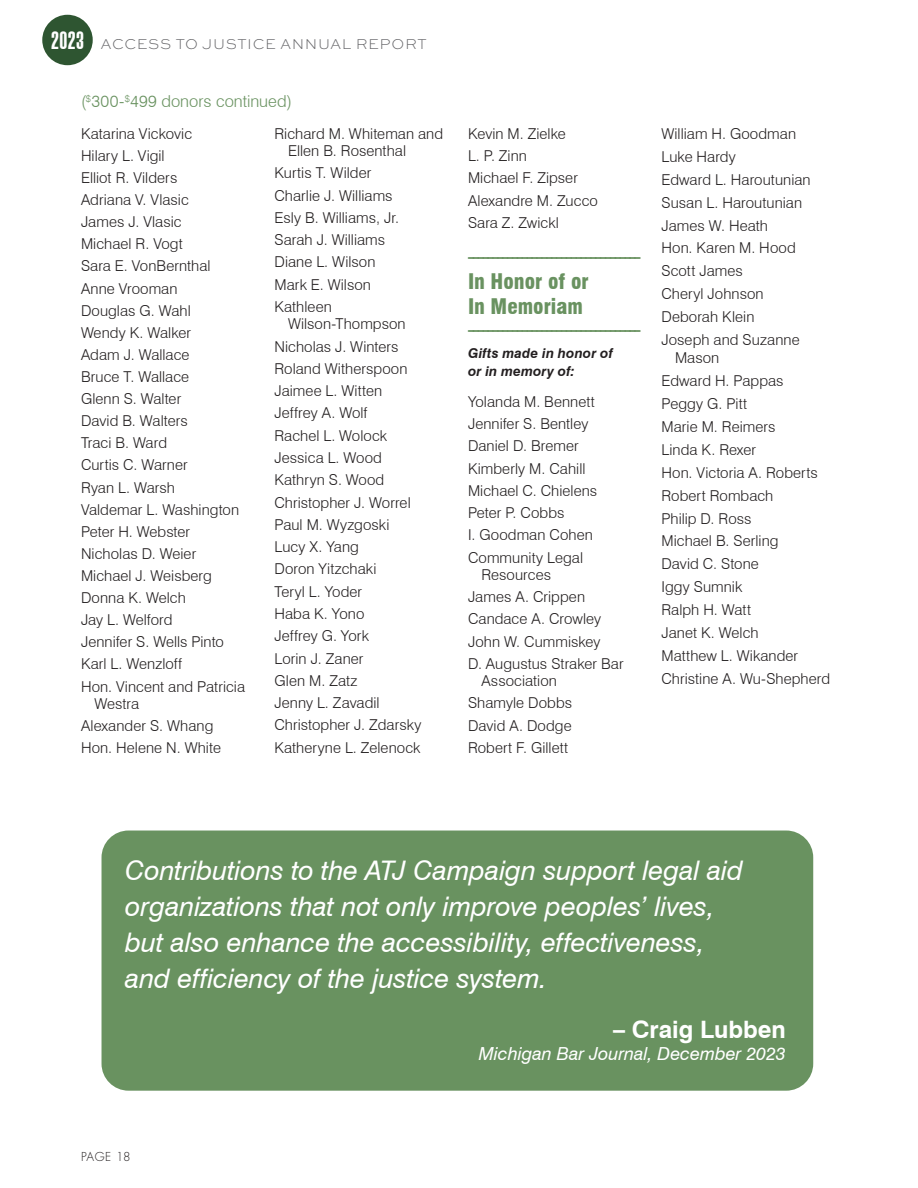
<style>
.page{position:relative;width:918px;height:1188px;background:#fff}
.page>*{position:absolute;margin:0;border:0;box-sizing:border-box;transform-origin:0 0}
.t1{font:italic 27px/36px "Swiss 721 BT";letter-spacing:-.005em;color:#fff}
.t2{font:700 24px "Swiss 721 BT";color:#fff}
.t3{font:900 condensed 21px "Swiss 721 BT";color:#699260}
.t4{font:italic 18px "Swiss 721 BT";color:#fff}
.t5{font:300 16.5px "Swiss 721 BT";color:#699260}
.t6{font:300 15px/17.2px "Swiss 721 BT";letter-spacing:.005em;color:#231f20}
.t7{font:300 expanded 15px "Sweet Sans Pro";letter-spacing:.035em;color:#636366}
.t8{font:italic 700 13.5px/17.2px "Swiss 721 BT";letter-spacing:.01em;color:#231f20}
.t9{font:900 condensed 12.3px "Swiss 721 BT";color:#699260}
.t10{font:300 12px "Futura Std";letter-spacing:.015em;color:#231f20}
.s1{font-family:"Swiss 911 BT";font-weight:900;font-stretch:extra-condensed;font-size:24px;color:#fff}
</style>
<div class="page">
<div style="left:42px;top:15px;width:51px;height:50px;background:#2e5531;border-radius:50%"></div>
<div style="left:102px;top:831px;width:711px;height:260px;background:#699260;border-radius:27px"></div>
<p class="t7" style="left:51px;top:34px;width:377px"><span class="s1">2023</span> ACCESS TO JUSTICE ANNUAL REPORT</p>
<p class="t5" style="left:81px;top:91px;width:212px">(<sup>$</sup>300-<sup>$</sup>499 donors continued)</p>
<p class="t6" style="left:81px;top:125px;width:113px">Katarina Vickovic</p>
<p class="t6" style="left:81px;top:147px;width:85px">Hilary L. Vigil</p>
<p class="t6" style="left:81px;top:169px;width:98px">Elliot R. Vilders</p>
<p class="t6" style="left:81px;top:191px;width:109px">Adriana V. Vlasic</p>
<p class="t6" style="left:81px;top:213px;width:102px">James J. Vlasic</p>
<p class="t6" style="left:81px;top:235px;width:103px">Michael R. Vogt</p>
<p class="t6" style="left:81px;top:257px;width:131px">Sara E. VonBernthal</p>
<p class="t6" style="left:81px;top:280px;width:98px">Anne Vrooman</p>
<p class="t6" style="left:81px;top:302px;width:111px">Douglas G. Wahl</p>
<p class="t6" style="left:81px;top:324px;width:112px">Wendy K. Walker</p>
<p class="t6" style="left:81px;top:346px;width:110px">Adam J. Wallace</p>
<p class="t6" style="left:81px;top:368px;width:110px">Bruce T. Wallace</p>
<p class="t6" style="left:81px;top:390px;width:102px">Glenn S. Walter</p>
<p class="t6" style="left:81px;top:412px;width:108px">David B. Walters</p>
<p class="t6" style="left:81px;top:434px;width:88px">Traci B. Ward</p>
<p class="t6" style="left:81px;top:456px;width:108px">Curtis C. Warner</p>
<p class="t6" style="left:81px;top:478px;width:96px">Ryan L. Warsh</p>
<p class="t6" style="left:81px;top:501px;width:160px">Valdemar L. Washington</p>
<p class="t6" style="left:81px;top:523px;width:111px">Peter H. Webster</p>
<p class="t6" style="left:81px;top:545px;width:117px">Nicholas D. Weier</p>
<p class="t6" style="left:81px;top:567px;width:132px">Michael J. Weisberg</p>
<p class="t6" style="left:81px;top:589px;width:106px">Donna K. Welch</p>
<p class="t6" style="left:81px;top:611px;width:93px">Jay L. Welford</p>
<p class="t6" style="left:81px;top:633px;width:144px">Jennifer S. Wells Pinto</p>
<p class="t6" style="left:81px;top:655px;width:103px">Karl L. Wenzloff</p>
<p class="t6" style="left:94px;top:678px;width:152px;text-indent:-14px">Hon. Vincent and Patricia<br>Westra</p>
<p class="t6" style="left:81px;top:717px;width:134px">Alexander S. Whang</p>
<p class="t6" style="left:81px;top:739px;width:141px">Hon. Helene N. White</p>
<p class="t6" style="left:288px;top:125px;width:157px;text-indent:-14px">Richard M. Whiteman and<br>Ellen B. Rosenthal</p>
<p class="t6" style="left:274px;top:164px;width:98px">Kurtis T. Wilder</p>
<p class="t6" style="left:274px;top:187px;width:120px">Charlie J. Williams</p>
<p class="t6" style="left:274px;top:209px;width:126px">Esly B. Williams, Jr.</p>
<p class="t6" style="left:274px;top:231px;width:112px">Sarah J. Williams</p>
<p class="t6" style="left:274px;top:253px;width:102px">Diane L. Wilson</p>
<p class="t6" style="left:274px;top:276px;width:98px">Mark E. Wilson</p>
<p class="t6" style="left:288px;top:298px;width:119px;text-indent:-14px">Kathleen<br>Wilson-Thompson</p>
<p class="t6" style="left:274px;top:337px;width:126px">Nicholas J. Winters</p>
<p class="t6" style="left:274px;top:360px;width:134px">Roland Witherspoon</p>
<p class="t6" style="left:274px;top:382px;width:109px">Jaimee L. Witten</p>
<p class="t6" style="left:274px;top:404px;width:95px">Jeffrey A. Wolf</p>
<p class="t6" style="left:274px;top:427px;width:114px">Rachel L. Wolock</p>
<p class="t6" style="left:274px;top:449px;width:109px">Jessica L. Wood</p>
<p class="t6" style="left:274px;top:471px;width:111px">Kathryn S. Wood</p>
<p class="t6" style="left:274px;top:494px;width:138px">Christopher J. Worrel</p>
<p class="t6" style="left:274px;top:516px;width:116px">Paul M. Wyzgoski</p>
<p class="t6" style="left:274px;top:538px;width:86px">Lucy X. Yang</p>
<p class="t6" style="left:274px;top:560px;width:103px">Doron Yitzchaki</p>
<p class="t6" style="left:274px;top:583px;width:89px">Teryl L. Yoder</p>
<p class="t6" style="left:274px;top:605px;width:91px">Haba K. Yono</p>
<p class="t6" style="left:274px;top:627px;width:96px">Jeffrey G. York</p>
<p class="t6" style="left:274px;top:650px;width:91px">Lorin J. Zaner</p>
<p class="t6" style="left:274px;top:672px;width:85px">Glen M. Zatz</p>
<p class="t6" style="left:274px;top:694px;width:107px">Jenny L. Zavadil</p>
<p class="t6" style="left:274px;top:716px;width:149px">Christopher J. Zdarsky</p>
<p class="t6" style="left:274px;top:739px;width:147px">Katheryne L. Zelenock</p>
<p class="t6" style="left:468px;top:125px;width:99px">Kevin M. Zielke</p>
<p class="t6" style="left:468px;top:147px;width:60px">L. P. Zinn</p>
<p class="t6" style="left:468px;top:169px;width:111px">Michael F. Zipser</p>
<p class="t6" style="left:468px;top:192px;width:132px">Alexandre M. Zucco</p>
<p class="t6" style="left:468px;top:214px;width:92px">Sara Z. Zwickl</p>
<p class="t9" style="left:468px;top:245px;width:174px">___________________________________</p>
<p class="t3" style="left:468px;top:268px;width:122px">In Honor of or</p>
<p class="t3" style="left:468px;top:294px;width:116px">In Memoriam</p>
<p class="t9" style="left:468px;top:317px;width:174px">___________________________________</p>
<p class="t8" style="left:468px;top:345px;width:146px">Gifts made in honor of or in memory of:</p>
<p class="t6" style="left:468px;top:393px;width:128px">Yolanda M. Bennett</p>
<p class="t6" style="left:468px;top:415px;width:122px">Jennifer S. Bentley</p>
<p class="t6" style="left:468px;top:437px;width:112px">Daniel D. Bremer</p>
<p class="t6" style="left:468px;top:460px;width:119px">Kimberly M. Cahill</p>
<p class="t6" style="left:468px;top:482px;width:131px">Michael C. Chielens</p>
<p class="t6" style="left:468px;top:504px;width:98px">Peter P. Cobbs</p>
<p class="t6" style="left:468px;top:526px;width:126px">I. Goodman Cohen</p>
<p class="t6" style="left:482px;top:549px;width:103px;text-indent:-14px">Community Legal<br>Resources</p>
<p class="t6" style="left:468px;top:588px;width:119px">James A. Crippen</p>
<p class="t6" style="left:468px;top:610px;width:135px">Candace A. Crowley</p>
<p class="t6" style="left:468px;top:632px;width:134px">John W. Cummiskey</p>
<p class="t6" style="left:482px;top:655px;width:144px;text-indent:-14px">D. Augustus Straker Bar<br>Association</p>
<p class="t6" style="left:468px;top:694px;width:106px">Shamyle Dobbs</p>
<p class="t6" style="left:468px;top:716px;width:105px">David A. Dodge</p>
<p class="t6" style="left:468px;top:739px;width:102px">Robert F. Gillett</p>
<p class="t6" style="left:662px;top:125px;width:136px">William H. Goodman</p>
<p class="t6" style="left:662px;top:148px;width:76px">Luke Hardy</p>
<p class="t6" style="left:662px;top:171px;width:151px">Edward L. Haroutunian</p>
<p class="t6" style="left:662px;top:194px;width:142px">Susan L. Haroutunian</p>
<p class="t6" style="left:662px;top:216px;width:108px">James W. Heath</p>
<p class="t6" style="left:662px;top:239px;width:136px">Hon. Karen M. Hood</p>
<p class="t6" style="left:662px;top:262px;width:83px">Scott James</p>
<p class="t6" style="left:662px;top:285px;width:104px">Cheryl Johnson</p>
<p class="t6" style="left:662px;top:308px;width:94px">Deborah Klein</p>
<p class="t6" style="left:675px;top:331px;width:126px;line-height:17.9px;text-indent:-14px">Joseph and Suzanne<br>Mason</p>
<p class="t6" style="left:662px;top:372px;width:124px">Edward H. Pappas</p>
<p class="t6" style="left:662px;top:395px;width:87px">Peggy G. Pitt</p>
<p class="t6" style="left:662px;top:418px;width:116px">Marie M. Reimers</p>
<p class="t6" style="left:662px;top:441px;width:96px">Linda K. Rexer</p>
<p class="t6" style="left:662px;top:464px;width:158px">Hon. Victoria A. Roberts</p>
<p class="t6" style="left:662px;top:486px;width:113px">Robert Rombach</p>
<p class="t6" style="left:662px;top:509px;width:92px">Philip D. Ross</p>
<p class="t6" style="left:662px;top:532px;width:119px">Michael B. Serling</p>
<p class="t6" style="left:662px;top:555px;width:99px">David C. Stone</p>
<p class="t6" style="left:662px;top:578px;width:82px">Iggy Sumnik</p>
<p class="t6" style="left:662px;top:601px;width:91px">Ralph H. Watt</p>
<p class="t6" style="left:662px;top:624px;width:99px">Janet K. Welch</p>
<p class="t6" style="left:662px;top:647px;width:138px">Matthew L. Wikander</p>
<p class="t6" style="left:662px;top:670px;width:170px">Christine A. Wu-Shepherd</p>
<p class="t1" style="left:125px;top:852px;width:619px">Contributions to the ATJ Campaign support legal aid organizations that not only improve peoples’ lives, but also enhance the accessibility, effectiveness, and efficiency of the justice system.</p>
<p class="t2" style="left:613px;top:1015px;width:174px">– Craig Lubben</p>
<p class="t4" style="left:479px;top:1043px;width:308px">Michigan Bar Journal, December 2023</p>
<p class="t10" style="left:81px;top:1149px;width:51px">PAGE 18</p>
</div>
